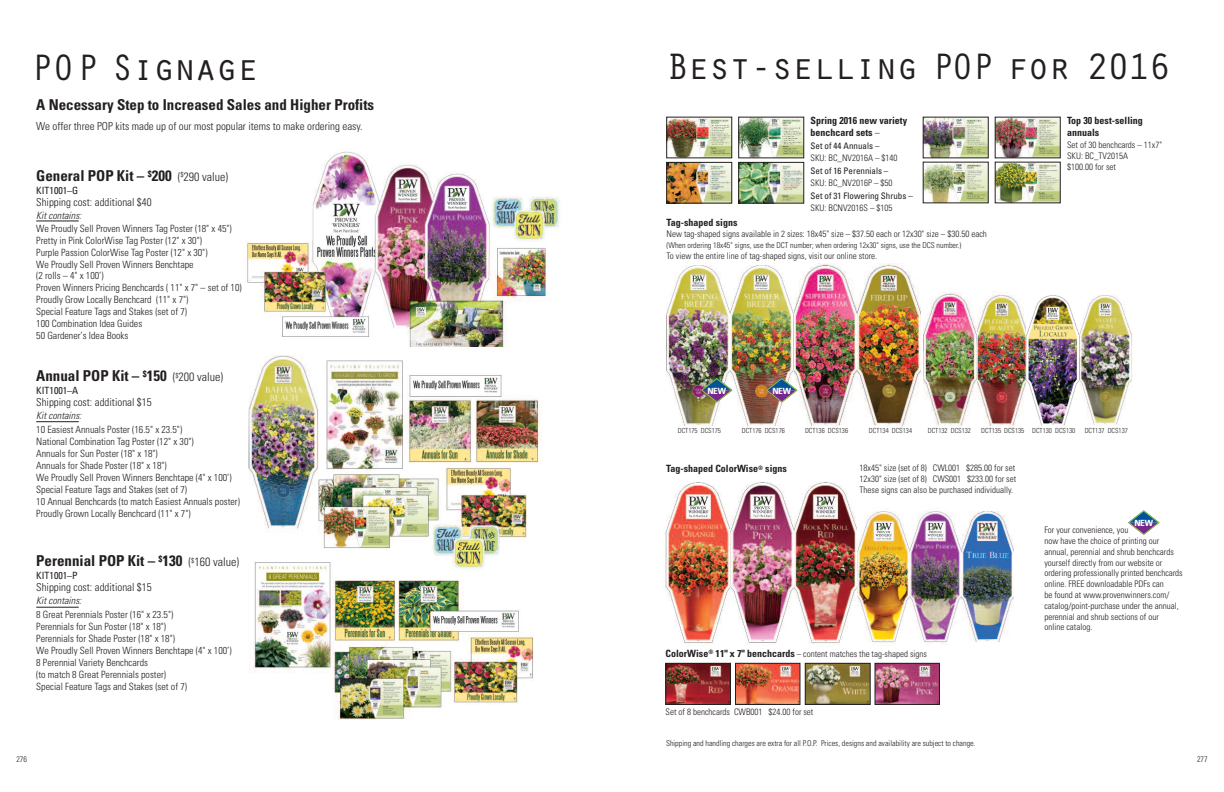
<style>
.page{position:relative;width:1224px;height:792px;background:#fff}
.page>*{position:absolute;margin:0;border:0;box-sizing:border-box;transform-origin:0 0}
.t1{font:38px "Orator Std";letter-spacing:-.05em;color:#231f20}
.t2{font:700 condensed 15px "Univers";color:#231f20}
.t3{font:300 condensed 11px "Univers";color:#231f20}
.t4{font:300 condensed 10px/12px "Univers";color:#231f20}
.t5{font:700 condensed 10px/12px "Univers";color:#231f20}
.t6{font:italic 300 condensed 10px "Univers";letter-spacing:.005em;color:#231f20}
.t7{font:condensed 10px "Univers";color:#231f20}
.t8{font:300 condensed 9px/10.8px "Univers";color:#231f20}
.t9{font:condensed 9px "Univers";color:#231f20}
.t10{font:700 condensed 8.5px "Univers";letter-spacing:-.015em;color:#fff;scale:1.1 1}
.t11{font:300 condensed 8px "Univers";color:#231f20}
.t12{font:300 condensed 7px "Univers";color:#231f20}
.s1{font-weight:300;font-size:12px}
.s2{font-weight:300}
.s3{font-weight:700;font-size:10px}
</style>
<div class="page">
<img style="left:246px;top:151px;width:300px;height:196px">
<img style="left:248px;top:355px;width:294px;height:194px">
<img style="left:669px;top:119px;width:61px;height:37px">
<div style="left:667px;top:117px;width:65px;height:41px;border:1px solid #231f20"></div>
<img style="left:741px;top:119px;width:61px;height:37px">
<img style="left:669px;top:164px;width:61px;height:37px">
<div style="left:667px;top:162px;width:65px;height:41px;border:1px solid #231f20"></div>
<img style="left:741px;top:164px;width:61px;height:37px">
<div style="left:739px;top:162px;width:65px;height:41px;border:1px solid #231f20"></div>
<img style="left:925px;top:119px;width:61px;height:37px">
<img style="left:997px;top:119px;width:61px;height:37px">
<img style="left:925px;top:164px;width:61px;height:37px">
<img style="left:997px;top:164px;width:61px;height:37px">
<img style="left:666px;top:265px;width:126px;height:161px">
<img style="left:792px;top:264px;width:129px;height:163px">
<img style="left:976px;top:292px;width:103px;height:136px">
<img style="left:924px;top:292px;width:52px;height:134px">
<img style="left:1079px;top:295px;width:53px;height:130px">
<img style="left:665px;top:482px;width:65px;height:161px">
<img style="left:731px;top:482px;width:63px;height:161px">
<img style="left:909px;top:511px;width:53px;height:134px">
<img style="left:794px;top:482px;width:64px;height:163px">
<img style="left:858px;top:511px;width:51px;height:133px">
<img style="left:962px;top:512px;width:51px;height:130px">
<img style="left:877px;top:665px;width:61px;height:38px">
<div style="left:875px;top:663px;width:65px;height:42px;border:1px solid #231f20"></div>
<img style="left:737px;top:665px;width:61px;height:38px">
<div style="left:735px;top:663px;width:65px;height:42px;border:1px solid #231f20"></div>
<img style="left:807px;top:665px;width:61px;height:38px">
<div style="left:805px;top:663px;width:65px;height:42px;border:1px solid #231f20"></div>
<img style="left:668px;top:665px;width:61px;height:38px">
<div style="left:666px;top:663px;width:65px;height:42px;border:1px solid #231f20"></div>
<hr style="left:36px;top:221px;width:43px;height:1px;background:#231f20">
<hr style="left:36px;top:607px;width:43px;height:1px;background:#231f20">
<hr style="left:36px;top:422px;width:43px;height:1px;background:#231f20">
<img style="left:249px;top:562px;width:285px;height:158px">
<svg style="left:1128px;top:510px;width:32px;height:25px"></svg>
<img style="left:490px;top:196px;width:70px;height:35px">
<img style="left:511px;top:208px;width:38px;height:34px">
<img style="left:430px;top:524px;width:72px;height:26px">
<img style="left:488px;top:550px;width:11px;height:6px">
<img style="left:433px;top:550px;width:18px;height:6px">
<img style="left:451px;top:536px;width:37px;height:34px">
<svg style="left:701px;top:378px;width:31px;height:25px"></svg>
<svg style="left:766px;top:378px;width:32px;height:25px"></svg>
<h1 class="t1" style="left:31px;top:45px;width:230px">POP Signage</h1>
<h2 class="t2" style="left:36px;top:99px;width:340px">A Necessary Step to Increased Sales and Higher Profits</h2>
<p class="t3" style="left:36px;top:122px;width:328px">We offer three POP kits made up of our most popular items to make ordering easy.</p>
<h2 class="t2" style="left:36px;top:170px;width:193px">General POP Kit – <sup>$</sup>200 <span class="s1">(</span><sup>$</sup><span class="s1">290 value)</span></h2>
<p class="t7" style="left:36px;top:187px;width:44px">KIT1001–G</p>
<p class="t3" style="left:36px;top:198px;width:117px">Shipping cost: additional $40</p>
<p class="t6" style="left:36px;top:212px;width:47px">Kit contains:</p>
<p class="t4" style="left:36px;top:223px;width:197px">We Proudly Sell Proven Winners Tag Poster (18" x 45")<br>Pretty in Pink ColorWise Tag Poster (12" x 30")<br>Purple Passion ColorWise Tag Poster (12" x 30")<br>We Proudly Sell Proven Winners Benchtape</p>
<p class="t4" style="left:36px;top:270px;width:207px">(2 rolls – 4" x 100’)<br>Proven Winners Pricing Benchcards ( 11" x 7" – set of 10)<br>Proudly Grow Locally Benchcard (11" x 7")<br>Special Feature Tags and Stakes (set of 7)<br>100 Combination Idea Guides<br>50 Gardener’s Idea Books</p>
<h2 class="t2" style="left:36px;top:370px;width:189px">Annual POP Kit – <sup>$</sup>150 <span class="s1">(</span><sup>$</sup><span class="s1">200 value)</span></h2>
<p class="t7" style="left:36px;top:387px;width:44px">KIT1001–A</p>
<p class="t3" style="left:36px;top:398px;width:117px">Shipping cost: additional $15</p>
<p class="t6" style="left:36px;top:412px;width:47px">Kit contains:</p>
<p class="t4" style="left:36px;top:424px;width:205px">10 Easiest Annuals Poster (16.5" x 23.5")<br>National Combination Tag Poster (12" x 30")<br>Annuals for Sun Poster (18" x 18")<br>Annuals for Shade Poster (18" x 18")<br>We Proudly Sell Proven Winners Benchtape (4" x 100’)<br>Special Feature Tags and Stakes (set of 7)<br>10 Annual Benchcards (to match Easiest Annuals poster)<br>Proudly Grown Locally Benchcard (11" x 7")</p>
<h2 class="t2" style="left:36px;top:555px;width:204px">Perennial POP Kit – <sup>$</sup>130 <span class="s1">(</span><sup>$</sup><span class="s1">160 value)</span></h2>
<p class="t7" style="left:36px;top:572px;width:43px">KIT1001–P</p>
<p class="t3" style="left:36px;top:583px;width:117px">Shipping cost: additional $15</p>
<p class="t6" style="left:36px;top:597px;width:47px">Kit contains:</p>
<p class="t4" style="left:36px;top:609px;width:197px">8 Great Perennials Poster (16" x 23.5")<br>Perennials for Sun Poster (18" x 18")<br>Perennials for Shade Poster (18" x 18")<br>We Proudly Sell Proven Winners Benchtape (4" x 100’)<br>8 Perennial Variety Benchcards<br>(to match 8 Great Perennials poster)<br>Special Feature Tags and Stakes (set of 7)</p>
<p class="t11" style="left:16px;top:756px;width:12px">276</p>
<h1 class="t1" style="left:666px;top:44px;width:507px">Best-selling POP for 2016</h1>
<p class="t5" style="left:811px;top:115px;width:98px">Spring 2016 new variety benchcard sets <span class="s2">–</span></p>
<p class="t9" style="left:811px;top:143px;width:70px">Set of 44 Annuals –</p>
<p class="t8" style="left:811px;top:153px;width:88px">SKU: BC_NV2016A – $140</p>
<p class="t9" style="left:811px;top:168px;width:79px">Set of 16 Perennials –</p>
<p class="t8" style="left:811px;top:178px;width:83px">SKU: BC_NV2016P – $50</p>
<p class="t9" style="left:811px;top:193px;width:104px">Set of 31 Flowering Shrubs –</p>
<p class="t8" style="left:811px;top:203px;width:83px">SKU: BCNV2016S – $105</p>
<p class="t5" style="left:667px;top:217px;width:72px">Tag-shaped signs</p>
<p class="t8" style="left:667px;top:230px;width:322px">New tag-shaped signs available in 2 sizes: 18x45" size – $37.50 each or 12x30" size – $30.50 each</p>
<p class="t11" style="left:667px;top:243px;width:296px">(When ordering 18x45" signs, use the DCT number; when ordering 12x30" signs, use the DCS number.)</p>
<p class="t8" style="left:667px;top:251px;width:212px">To view the entire line of tag-shaped signs, visit our online store.</p>
<p class="t5" style="left:1067px;top:116px;width:77px;line-height:11.5px">Top 30 best-selling annuals</p>
<p class="t8" style="left:1067px;top:140px;width:97px">Set of 30 benchcards – 11x7"<br>SKU: BC_TV2015A<br>$100.00 for set</p>
<p class="t10" style="left:707px;top:387px;width:19px">NEW</p>
<p class="t10" style="left:772px;top:387px;width:19px">NEW</p>
<p class="t12" style="left:678px;top:428px;width:45px">DCT175 DCS175</p>
<p class="t12" style="left:742px;top:428px;width:45px">DCT176 DCS176</p>
<p class="t12" style="left:805px;top:428px;width:45px">DCT136 DCS136</p>
<p class="t12" style="left:869px;top:428px;width:45px">DCT134 DCS134</p>
<p class="t12" style="left:928px;top:428px;width:45px">DCT132 DCS132</p>
<p class="t12" style="left:981px;top:428px;width:96px">DCT135 DCS135 DCT130 DCS130</p>
<p class="t12" style="left:1085px;top:428px;width:45px">DCT137 DCS137</p>
<p class="t5" style="left:666px;top:464px;width:122px">Tag-shaped ColorWise<sup>®</sup> signs</p>
<p class="t8" style="left:860px;top:463px;width:158px;text-align:justify">18x45" size (set of 8) CWL001 $285.00 for set 12x30" size (set of 8) CWS001 $233.00 for set These signs can also be purchased individually.</p>
<p class="t8" style="left:666px;top:649px;width:263px"><span class="s3">ColorWise</span><sup>®</sup> <span class="s3">11" x 7" benchcards</span> – content matches the tag-shaped signs</p>
<p class="t10" style="left:1134px;top:520px;width:19px">NEW</p>
<p class="t8" style="left:1044px;top:525px;width:140px">For your convenience, you<br>now have the choice of printing our annual, perennial and shrub benchcards yourself directly from our website or ordering professionally printed benchcards online. FREE downloadable PDFs can<br>be found at www.provenwinners.com/ catalog/point-purchase under the annual, perennial and shrub sections of our<br>online catalog.</p>
<p class="t8" style="left:666px;top:707px;width:149px">Set of 8 benchcards CWB001 $24.00 for set</p>
<p class="t11" style="left:666px;top:740px;width:311px">Shipping and handling charges are extra for all P.O.P. Prices, designs and availability are subject to change.</p>
<p class="t11" style="left:1197px;top:756px;width:12px">277</p>
</div>
